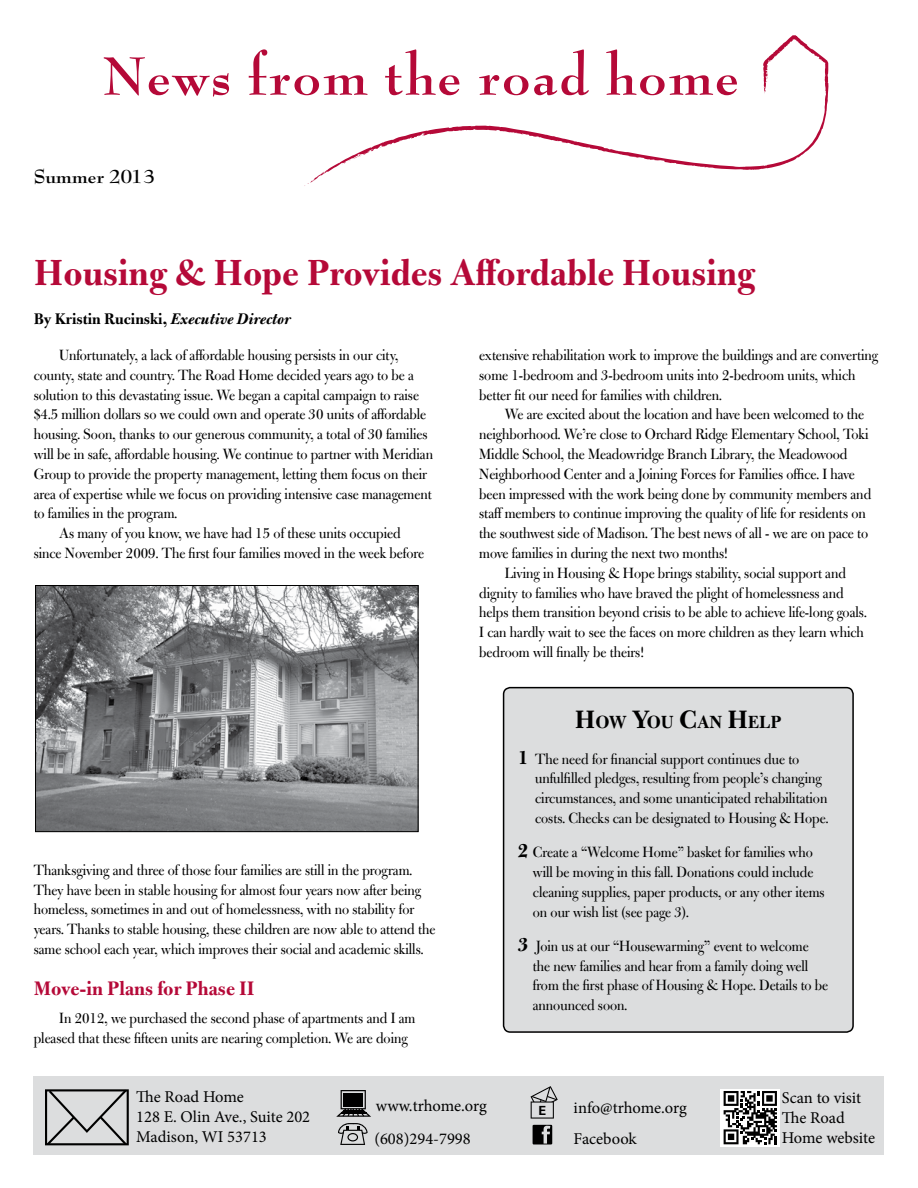
<style>
.page{position:relative;width:918px;height:1188px;background:#fff}
.page>*{position:absolute;margin:0;border:0;box-sizing:border-box;transform-origin:0 0}
.t1{font:700 39px "Bulmer MT Std";color:#b50938}
.t2{font:700 21px "Bulmer MT Std";color:#b50938}
.t3{font:700 21px "Bernhard Modern Std";color:#000}
.t4{font:700 18.9px "Bulmer MT Std";color:#000}
.t5{font:16.5px/19.8px "Bulmer MT Std Display";color:#000}
.t6{font:16.5px/19.8px "Minion Pro";color:#000}
.t7{font:700 16.5px "Bulmer MT Std";color:#000}
.t8{font:700 14.4px "Univers";color:#000}
.t9{font:700 13.5px "Univers";color:#000}
.t10{font:700 12.6px "Univers";color:#000}
.s1{font-style:italic}
.s2{font-size:27px}
.s3{font-family:"Bulmer MT Std";font-weight:700;font-size:21px}
</style>
<div class="page">
<img style="left:37px;top:587px;width:380px;height:243px">
<div style="left:35px;top:585px;width:384px;height:247px;border:1px solid #000"></div>
<div style="left:34px;top:1076px;width:850px;height:78px;background:#dcddde"></div>
<svg style="left:45px;top:1089px;width:84px;height:56px"></svg>
<svg style="left:336px;top:1090px;width:35px;height:27px"></svg>
<svg style="left:338px;top:1123px;width:30px;height:22px"></svg>
<svg style="left:531px;top:1086px;width:27px;height:33px"></svg>
<svg style="left:721px;top:1089px;width:59px;height:58px"></svg>
<svg style="left:763px;top:35px;width:66px;height:69px"></svg>
<svg style="left:104px;top:57px;width:125px;height:40px"></svg>
<svg style="left:249px;top:49px;width:119px;height:46px"></svg>
<svg style="left:385px;top:49px;width:74px;height:46px"></svg>
<svg style="left:479px;top:49px;width:110px;height:46px"></svg>
<svg style="left:606px;top:49px;width:131px;height:46px"></svg>
<svg style="left:310px;top:98px;width:517px;height:85px"></svg>
<svg style="left:342px;top:159px;width:9px;height:6px"></svg>
<div style="left:533px;top:1125px;width:19px;height:19px;background:#000"></div>
<svg style="left:542px;top:1126px;width:8px;height:18px"></svg>
<svg style="left:724px;top:1091px;width:53px;height:53px;background:#747474"></svg>
<div style="left:504px;top:688px;width:349px;height:344px;background:#dcddde;border-radius:7px"></div>
<div style="left:503px;top:687px;width:351px;height:346px;border:2px solid #000;border-radius:7px"></div>
<p class="t3" style="left:34px;top:165px;width:123px">Summer 2013</p>
<h1 class="t1" style="left:34px;top:252px;width:723px">Housing &amp; Hope Provides Affordable Housing</h1>
<p class="t7" style="left:34px;top:310px;width:259px">By Kristin Rucinski, <span class="s1">Executive Director</span></p>
<p class="t5" style="left:59px;top:346px;width:341px">Unfortunately, a lack of affordable housing persists in our city,</p>
<p class="t5" style="left:34px;top:366px;width:382px">county, state and country. The Road Home decided years ago to be a</p>
<p class="t5" style="left:34px;top:385px;width:387px">solution to this devastating issue. We began a capital campaign to raise</p>
<p class="t5" style="left:34px;top:405px;width:394px">$4.5 million dollars so we could own and operate 30 units of affordable</p>
<p class="t5" style="left:34px;top:425px;width:395px">housing. Soon, thanks to our generous community, a total of 30 families</p>
<p class="t5" style="left:34px;top:445px;width:401px">will be in safe, affordable housing. We continue to partner with Meridian</p>
<p class="t5" style="left:34px;top:465px;width:395px">Group to provide the property management, letting them focus on their</p>
<p class="t5" style="left:34px;top:484px;width:399px">area of expertise while we focus on providing intensive case management</p>
<p class="t5" style="left:34px;top:504px;width:145px">to families in the program.</p>
<p class="t5" style="left:59px;top:524px;width:343px">As many of you know, we have had 15 of these units occupied</p>
<p class="t5" style="left:34px;top:544px;width:392px">since November 2009. The first four families moved in the week before</p>
<p class="t5" style="left:34px;top:861px;width:403px">Thanksgiving and three of those four families are still in the program.<br>They have been in stable housing for almost four years now after being homeless, sometimes in and out of homelessness, with no stability for years. Thanks to stable housing, these children are now able to attend the same school each year, which improves their social and academic skills.</p>
<p class="t2" style="left:34px;top:977px;width:222px">Move-in Plans for Phase II</p>
<p class="t5" style="left:34px;top:1009px;width:383px;text-indent:25px">In 2012, we purchased the second phase of apartments and I am pleased that these fifteen units are nearing completion. We are doing</p>
<p class="t5" style="left:479px;top:346px;width:400px">extensive rehabilitation work to improve the buildings and are converting some 1-bedroom and 3-bedroom units into 2-bedroom units, which better fit our need for families with children.</p>
<p class="t5" style="left:505px;top:405px;width:361px">We are excited about the location and have been welcomed to the</p>
<p class="t5" style="left:479px;top:425px;width:391px">neighborhood. We’re close to Orchard Ridge Elementary School, Toki</p>
<p class="t5" style="left:479px;top:445px;width:370px">Middle School, the Meadowridge Branch Library, the Meadowood</p>
<p class="t5" style="left:479px;top:465px;width:377px">Neighborhood Center and a Joining Forces for Families office. I have</p>
<p class="t5" style="left:479px;top:484px;width:393px">been impressed with the work being done by community members and</p>
<p class="t5" style="left:479px;top:504px;width:388px">staffmembers to continue improving the quality of life for residents on</p>
<p class="t5" style="left:479px;top:524px;width:390px">the southwest side of Madison. The best news of all - we are on pace to</p>
<p class="t5" style="left:479px;top:544px;width:250px">move families in during the next two months!</p>
<p class="t5" style="left:505px;top:564px;width:343px">Living in Housing &amp; Hope brings stability, social support and</p>
<p class="t5" style="left:479px;top:583px;width:366px">dignity to families who have braved the plight of homelessness and</p>
<p class="t5" style="left:479px;top:603px;width:389px">helps them transition beyond crisis to be able to achieve life-long goals.</p>
<p class="t5" style="left:479px;top:623px;width:386px">I can hardly wait to see the faces on more children as they learn which</p>
<p class="t5" style="left:479px;top:643px;width:166px">bedroom will finally be theirs!</p>
<p class="t4" style="left:575px;top:712px;width:208px"><span class="s2">H</span>OW <span class="s2">Y</span>OU <span class="s2">C</span>AN <span class="s2">H</span>ELP</p>
<p class="t5" style="left:535px;top:749px;width:295px;text-indent:-17px"><span class="s3">1</span> The need for financial support continues due to unfulfilled pledges, resulting from people’s changing circumstances, and some unanticipated rehabilitation costs. Checks can be designated to Housing &amp; Hope.</p>
<p class="t5" style="left:533px;top:843px;width:293px;text-indent:-15px"><span class="s3">2</span> Create a “Welcome Home” basket for families who will be moving in this fall. Donations could include cleaning supplies, paper products, or any other items on our wish list (see page 3).</p>
<p class="t5" style="left:533px;top:937px;width:297px;text-indent:-15px"><span class="s3">3</span> Join us at our “Housewarming” event to welcome the new families and hear from a family doing well from the first phase of Housing &amp; Hope. Details to be announced soon.</p>
<p class="t6" style="left:136px;top:1087px;width:176px">The Road Home<br>128 E. Olin Ave., Suite 202<br>Madison, WI 53713</p>
<p class="t6" style="left:782px;top:1088px;width:81px">Scan to visit<br>The Road</p>
<p class="t6" style="left:376px;top:1096px;width:113px">www.trhome.org</p>
<p class="t8" style="left:535px;top:1106px;width:10px">E</p>
<p class="t9" style="left:458px;top:1133px;width:10px">E</p>
<p class="t6" style="left:574px;top:1129px;width:65px">Facebook</p>
<p class="t10" style="left:539px;top:1103px;width:9px">E</p>
<p class="t6" style="left:574px;top:1098px;width:115px">info@trhome.org</p>
<p class="t6" style="left:374px;top:1128px;width:98px">(608)294-7998</p>
<p class="t6" style="left:782px;top:1127px;width:95px">Home website</p>
</div>
